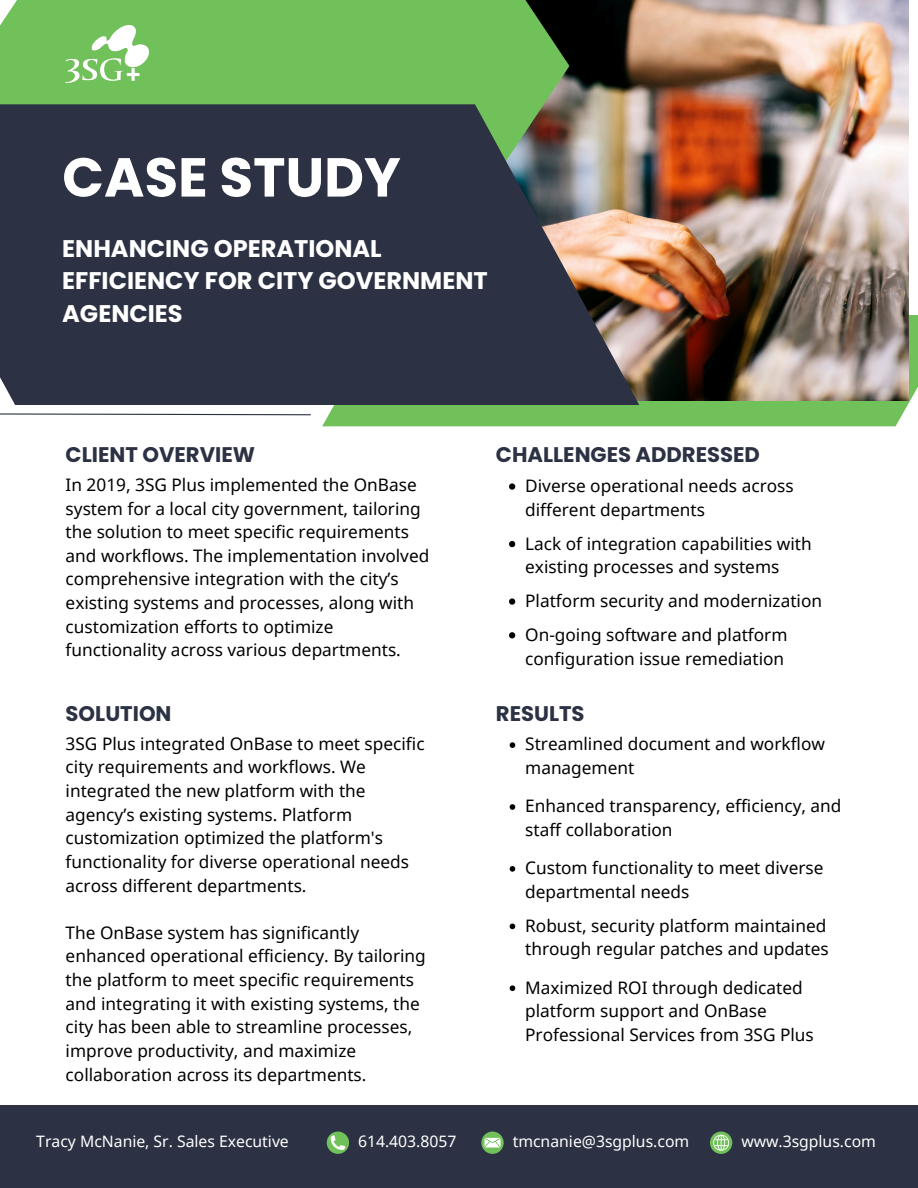
<style>
.page{position:relative;width:918px;height:1188px;background:#fff}
.page>*{position:absolute;margin:0;border:0;box-sizing:border-box;transform-origin:0 0}
.t1{font:700 54.75px "Poppins";color:#fff}
.t2{font:700 24px/32.7px "Poppins";color:#fff}
.t3{font:700 21.15px "Poppins";color:#2c3243}
.t4{font:17.25px/23.7px "Noto Sans";color:#000}
.t5{font:15.75px "Noto Sans";color:#fff}
</style>
<div class="page">
<div style="left:322px;top:315px;width:596px;height:111px;background:#71c15a"></div>
<img style="left:569px;top:0;width:340px;height:401px">
<div style="left:0;top:0;width:569px;height:305px;background:#71c15a"></div>
<svg style="left:0;top:104px;width:639px;height:301px;background:#3b3f4b"></svg>
<div style="left:0;top:1105px;width:918px;height:83px;background:#2c3243"></div>
<svg style="left:0;top:413px;width:311px;height:3px"></svg>
<img style="left:66px;top:25px;width:83px;height:58px">
<svg style="left:509px;top:483px;width:6px;height:7px"></svg>
<svg style="left:509px;top:541px;width:6px;height:6px"></svg>
<svg style="left:509px;top:598px;width:6px;height:7px"></svg>
<svg style="left:509px;top:632px;width:6px;height:6px"></svg>
<svg style="left:510px;top:742px;width:5px;height:6px"></svg>
<svg style="left:510px;top:804px;width:5px;height:6px"></svg>
<svg style="left:510px;top:866px;width:5px;height:6px"></svg>
<svg style="left:510px;top:924px;width:5px;height:5px"></svg>
<svg style="left:510px;top:985px;width:5px;height:6px"></svg>
<div style="left:327px;top:1132px;width:22px;height:22px;background:#71c15a;border-radius:50%"></div>
<svg style="left:331px;top:1135px;width:14px;height:15px"></svg>
<svg style="left:481px;top:1132px;width:23px;height:22px"></svg>
<svg style="left:484px;top:1138px;width:16px;height:10px"></svg>
<svg style="left:710px;top:1132px;width:22px;height:22px"></svg>
<svg style="left:713px;top:1135px;width:16px;height:15px"></svg>
<p class="t1" style="left:62px;top:139px;width:340px">CASE STUDY</p>
<h1 class="t2" style="left:62px;top:232px;width:427px">ENHANCING OPERATIONAL<br>EFFICIENCY FOR CITY GOVERNMENT<br>AGENCIES</h1>
<h2 class="t3" style="left:66px;top:440px;width:191px">CLIENT OVERVIEW</h2>
<p class="t3" style="left:496px;top:440px;width:266px">CHALLENGES ADDRESSED</p>
<h3 class="t4" style="left:525px;top:474px;width:270px">Diverse operational needs across different departments</h3>
<h3 class="t4" style="left:525px;top:531px;width:288px">Lack of integration capabilities with existing processes and systems</h3>
<p class="t4" style="left:525px;top:589px;width:298px">Platform security and modernization</p>
<p class="t4" style="left:525px;top:622px;width:264px">On-going software and platform configuration issue remediation</p>
<p class="t4" style="left:66px;top:472px;width:365px">In 2019, 3SG Plus implemented the OnBase system for a local city government, tailoring the solution to meet specific requirements and workflows. The implementation involved comprehensive integration with the city’s existing systems and processes, along with customization efforts to optimize functionality across various departments.</p>
<p class="t3" style="left:66px;top:699px;width:107px">SOLUTION</p>
<h3 class="t3" style="left:496px;top:699px;width:90px">RESULTS</h3>
<h3 class="t4" style="left:525px;top:732px;width:301px">Streamlined document and workflow management</h3>
<p class="t4" style="left:525px;top:794px;width:318px">Enhanced transparency, efficiency, and staff collaboration</p>
<p class="t4" style="left:525px;top:856px;width:300px">Custom functionality to meet diverse departmental needs</p>
<p class="t4" style="left:525px;top:913px;width:305px">Robust, security platform maintained through regular patches and updates</p>
<p class="t4" style="left:525px;top:975px;width:290px">Maximized ROI through dedicated platform support and OnBase<br>Professional Services from 3SG Plus</p>
<p class="t4" style="left:66px;top:731px;width:360px">3SG Plus integrated OnBase to meet specific city requirements and workflows. We integrated the new platform with the agency’s existing systems. Platform customization optimized the platform's functionality for diverse operational needs across different departments.</p>
<p class="t4" style="left:66px;top:920px;width:362px">The OnBase system has significantly enhanced operational efficiency. By tailoring the platform to meet specific requirements and integrating it with existing systems, the city has been able to streamline processes, improve productivity, and maximize collaboration across its departments.</p>
<p class="t5" style="left:36px;top:1130px;width:254px">Tracy McNanie, Sr. Sales Executive</p>
<p class="t5" style="left:358px;top:1130px;width:100px">614.403.8057</p>
<p class="t5" style="left:513px;top:1130px;width:178px">tmcnanie@3sgplus.com</p>
<p class="t5" style="left:741px;top:1130px;width:136px">www.3sgplus.com</p>
</div>
